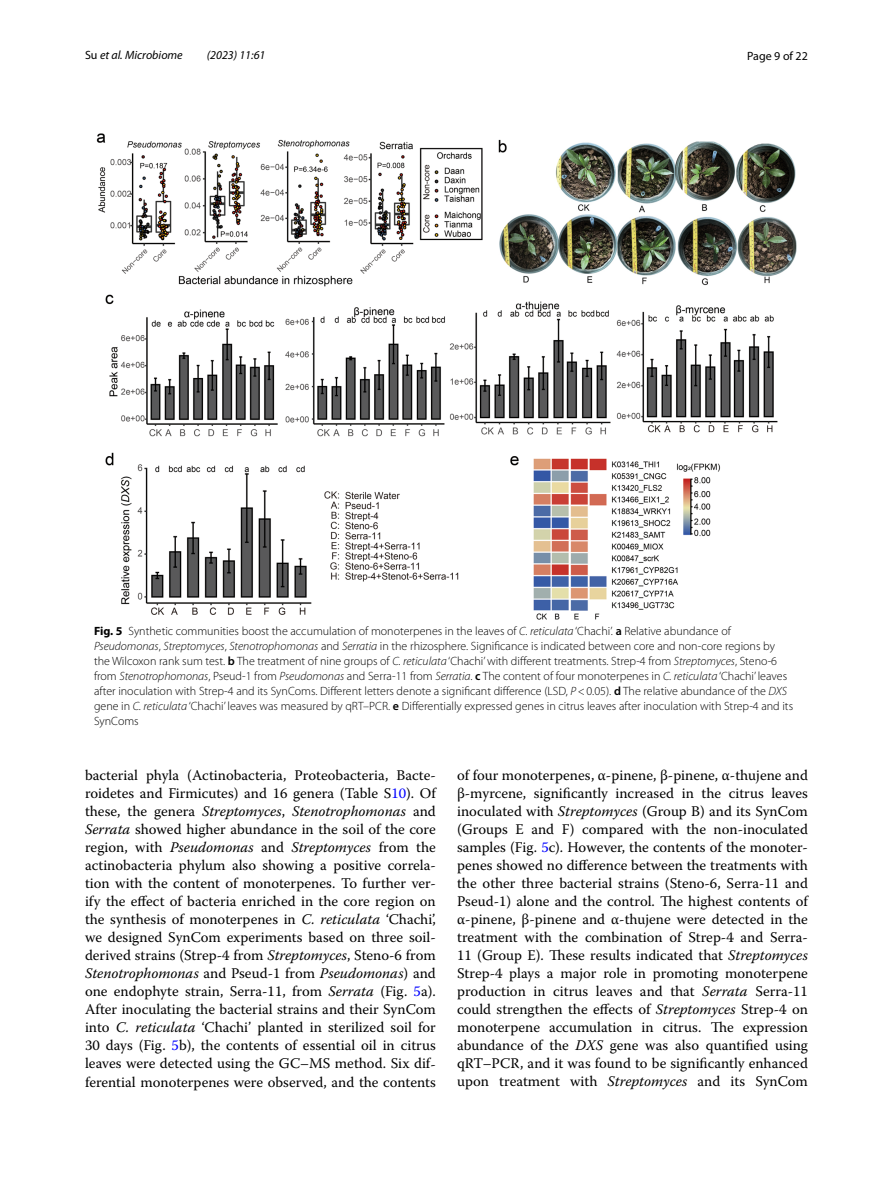
<style>
.page{position:relative;width:893px;height:1187px;background:#fff}
.page>*{position:absolute;margin:0;border:0;box-sizing:border-box;transform-origin:0 0}
.t1{font:14.7px/18px "Warnock Pro";color:#000;text-align:justify}
.t2{font:300 12px/15px "Myriad Pro";color:#000}
.t3{font:italic 12px "Myriad Pro";color:#000}
.t4{font:12px "Myriad Pro";color:#000}
.s1{font-style:normal}
.s2{font-weight:700}
.s3{font-style:italic}
.s4{font-weight:600}
.s5{color:#00f}
</style>
<div class="page">
<img style="left:96px;top:133px;width:701px;height:486px">
<p class="t3" style="left:85px;top:48px;width:99px"><span class="s1">Su</span> et al. Microbiome</p>
<p class="t3" style="left:207px;top:48px;width:60px">(2023) 11:61</p>
<p class="t4" style="left:747px;top:48px;width:62px">Page 9 of 22</p>
<p class="t2" style="left:94px;top:623px;width:701px"><span class="s2">Fig. 5</span> Synthetic communities boost the accumulation of monoterpenes in the leaves of <span class="s3">C. reticulata</span> ‘Chachi’. <span class="s4">a</span> Relative abundance of <span class="s3">Pseudomonas</span>, <span class="s3">Streptomyces</span>, <span class="s3">Stenotrophomonas</span> and <span class="s3">Serratia</span> in the rhizosphere. Significance is indicated between core and non-core regions by the Wilcoxon rank sum test. <span class="s4">b</span> The treatment of nine groups of <span class="s3">C. reticulata</span> ‘Chachi’ with different treatments. Strep-4 from <span class="s3">Streptomyces</span>, Steno-6 from <span class="s3">Stenotrophomonas</span>, Pseud-1 from <span class="s3">Pseudomonas</span> and Serra-11 from <span class="s3">Serratia</span>. <span class="s4">c</span> The content of four monoterpenes in <span class="s3">C. reticulata</span> ‘Chachi’ leaves after inoculation with Strep-4 and its SynComs. Different letters denote a significant difference (LSD, <span class="s3">P</span>&lt;0.05). <span class="s4">d</span> The relative abundance of the <span class="s3">DXS </span>gene in <span class="s3">C. reticulata</span> ‘Chachi’ leaves was measured by qRT–PCR. <span class="s4">e</span> Differentially expressed genes in citrus leaves after inoculation with Strep-4 and its SynComs</p>
<p class="t1" style="left:85px;top:766px;width:352px">bacterial phyla (Actinobacteria, Proteobacteria, Bacte&shy;roidetes and Firmicutes) and 16 genera (Table S<span class="s5">10</span>). Of these, the genera <span class="s3">Streptomyces</span>, <span class="s3">Stenotrophomonas</span> and <span class="s3">Serrata</span> showed higher abundance in the soil of the core region, with <span class="s3">Pseudomonas</span> and <span class="s3">Streptomyces</span> from the actinobacteria phylum also showing a positive correla&shy;tion with the content of monoterpenes. To further ver&shy;ify the effect of bacteria enriched in the core region on the synthesis of monoterpenes in <span class="s3">C. reticulata</span> ‘Chachi’, we designed SynCom experiments based on three soil&shy;derived strains (Strep-4 from <span class="s3">Streptomyces</span>, Steno-6 from <span class="s3">Stenotrophomonas</span> and Pseud-1 from <span class="s3">Pseudomonas</span>) and one endophyte strain, Serra-11, from <span class="s3">Serrata</span> (Fig. <span class="s5">5</span>a).<br>After inoculating the bacterial strains and their SynCom into <span class="s3">C. reticulata</span> ‘Chachi’ planted in sterilized soil for 30 days (Fig. <span class="s5">5</span>b), the contents of essential oil in citrus leaves were detected using the GC–MS method. Six dif&shy;ferential monoterpenes were observed, and the contents</p>
<p class="t1" style="left:457px;top:766px;width:352px">of four monoterpenes, α-pinene, β-pinene, α-thujene and β-myrcene, significantly increased in the citrus leaves inoculated with <span class="s3">Streptomyces</span> (Group B) and its SynCom (Groups E and F) compared with the non-inoculated samples (Fig. <span class="s5">5</span>c). However, the contents of the monoter&shy;penes showed no difference between the treatments with the other three bacterial strains (Steno-6, Serra-11 and Pseud-1) alone and the control. The highest contents of α-pinene, β-pinene and α-thujene were detected in the treatment with the combination of Strep-4 and Serra-11 (Group E). These results indicated that <span class="s3">Streptomyces </span>Strep-4 plays a major role in promoting monoterpene production in citrus leaves and that <span class="s3">Serrata</span> Serra-11 could strengthen the effects of <span class="s3">Streptomyces</span> Strep-4 on monoterpene accumulation in citrus. The expression abundance of the <span class="s3">DXS</span> gene was also quantified using qRT–PCR, and it was found to be significantly enhanced upon treatment with <span class="s3">Streptomyces</span> and its SynCom</p>
</div>
